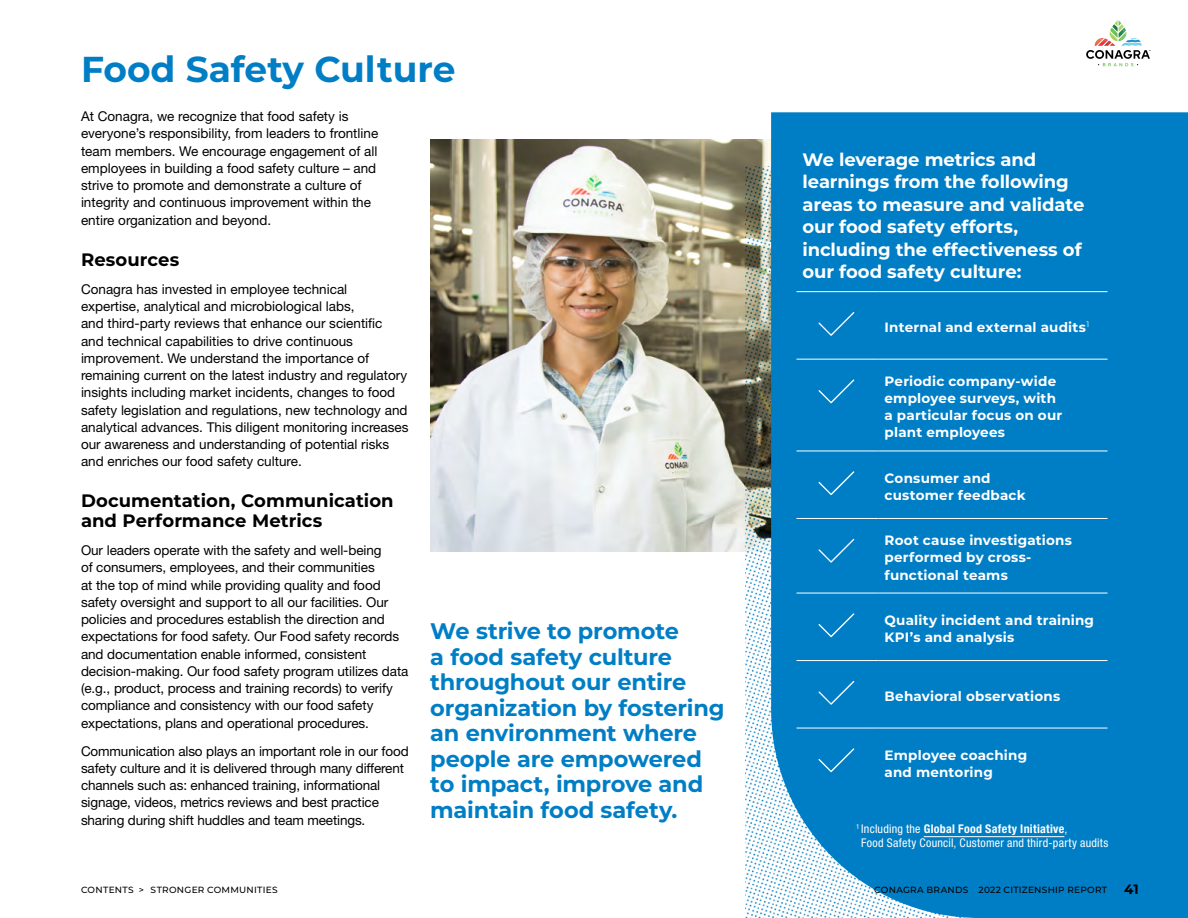
<style>
.page{position:relative;width:1188px;height:918px;background:#fff}
.page>*{position:absolute;margin:0;border:0;box-sizing:border-box;transform-origin:0 0}
.H3{font:700 36px "Montserrat";color:#007ec5}
.t1{font:700 22.5px/25.5px "Montserrat";letter-spacing:-.01em;color:#007ec5}
.Highlight_copy{font:700 18px/22.5px "Montserrat";letter-spacing:-.005em;color:#fff}
.H4{font:700 18px/19.5px "Montserrat";color:#000}
.Body_Copy{font:13.5px/17.2px "Helvetica Neue LT Pro";letter-spacing:-.005em;color:#000}
.t2{font:700 13.5px/17.2px "Montserrat";letter-spacing:.015em;color:#fff}
.t3{font:700 13.5px "Montserrat";color:#000}
.t4{font:condensed 12px/13.5px "Helvetica Neue LT Pro";letter-spacing:.02em;color:#fff}
.t5{font:500 9px "Montserrat";letter-spacing:.03em;color:#000}
.s1{font-weight:700}
</style>
<div class="page">
<img style="left:430px;top:140px;width:341px;height:412px">
<img style="left:745px;top:166px;width:26px;height:752px">
<div style="left:771px;top:112px;width:417px;height:806px;background:#007ec5"></div>
<hr style="left:796px;top:291px;width:83px;height:1px;background:#fff">
<hr style="left:879px;top:291px;width:229px;height:1px;background:#fff">
<hr style="left:796px;top:359px;width:83px;height:1px;background:#fff">
<hr style="left:879px;top:359px;width:229px;height:1px;background:#fff">
<hr style="left:796px;top:451px;width:83px;height:1px;background:#fff">
<hr style="left:879px;top:451px;width:229px;height:1px;background:#fff">
<hr style="left:796px;top:518px;width:83px;height:1px;background:#fff">
<hr style="left:879px;top:518px;width:229px;height:1px;background:#fff">
<hr style="left:796px;top:593px;width:83px;height:1px;background:#fff">
<hr style="left:879px;top:593px;width:229px;height:1px;background:#fff">
<hr style="left:796px;top:660px;width:83px;height:1px;background:#fff">
<hr style="left:879px;top:660px;width:229px;height:1px;background:#fff">
<hr style="left:796px;top:728px;width:83px;height:1px;background:#fff">
<hr style="left:879px;top:728px;width:229px;height:1px;background:#fff">
<svg style="left:818px;top:312px;width:36px;height:24px"></svg>
<svg style="left:818px;top:379px;width:36px;height:24px"></svg>
<svg style="left:818px;top:471px;width:36px;height:24px"></svg>
<svg style="left:818px;top:539px;width:36px;height:24px"></svg>
<svg style="left:818px;top:613px;width:36px;height:24px"></svg>
<svg style="left:818px;top:681px;width:36px;height:24px"></svg>
<svg style="left:818px;top:748px;width:36px;height:24px"></svg>
<hr style="left:924px;top:836px;width:140px;height:1px;background:#fff">
<svg style="left:1086px;top:20px;width:65px;height:46px"></svg>
<p class="H3" style="left:81px;top:44px;width:376px">Food Safety Culture</p>
<p class="Body_Copy" style="left:81px;top:107px;width:299px">At Conagra, we recognize that food safety is everyone’s responsibility, from leaders to frontline team members. We encourage engagement of all employees in building a food safety culture – and strive to promote and demonstrate a culture of integrity and continuous improvement within the entire organization and beyond.</p>
<p class="H4" style="left:81px;top:249px;width:100px">Resources</p>
<p class="Body_Copy" style="left:81px;top:280px;width:329px">Conagra has invested in employee technical expertise, analytical and microbiological labs,<br>and third-party reviews that enhance our scientific and technical capabilities to drive continuous improvement. We understand the importance of remaining current on the latest industry and regulatory insights including market incidents, changes to food safety legislation and regulations, new technology and analytical advances. This diligent monitoring increases our awareness and understanding of potential risks and enriches our food safety culture.</p>
<p class="H4" style="left:81px;top:490px;width:314px">Documentation, Communication and Performance Metrics</p>
<p class="Body_Copy" style="left:81px;top:541px;width:329px">Our leaders operate with the safety and well-being<br>of consumers, employees, and their communities<br>at the top of mind while providing quality and food safety oversight and support to all our facilities. Our policies and procedures establish the direction and expectations for food safety. Our Food safety records and documentation enable informed, consistent decision-making. Our food safety program utilizes data (e.g., product, process and training records) to verify compliance and consistency with our food safety expectations, plans and operational procedures.</p>
<p class="Body_Copy" style="left:81px;top:742px;width:329px">Communication also plays an important role in our food safety culture and it is delivered through many different channels such as: enhanced training, informational signage, videos, metrics reviews and best practice sharing during shift huddles and team meetings.</p>
<p class="t1" style="left:430px;top:618px;width:296px">We strive to promote<br>a food safety culture throughout our entire organization by fostering an environment where people are empowered to impact, improve and maintain food safety.</p>
<p class="Highlight_copy" style="left:802px;top:147px;width:283px">We leverage metrics and learnings from the following areas to measure and validate our food safety efforts, including the effectiveness of our food safety culture:</p>
<p class="t2" style="left:885px;top:318px;width:206px">Internal and external audits<sup>1</sup></p>
<p class="t2" style="left:885px;top:372px;width:179px">Periodic company-wide employee surveys, with a particular focus on our plant employees</p>
<p class="t2" style="left:885px;top:469px;width:143px">Consumer and customer feedback</p>
<p class="t2" style="left:885px;top:531px;width:189px">Root cause investigations performed by cross&shy;functional teams</p>
<p class="t2" style="left:885px;top:611px;width:211px">Quality incident and training<br>KPI’s and analysis</p>
<p class="t2" style="left:885px;top:687px;width:177px">Behavioral observations</p>
<p class="t2" style="left:885px;top:746px;width:144px">Employee coaching and mentoring</p>
<p class="t4" style="left:861px;top:822px;width:249px;text-indent:-5px"><sup>1</sup> Including the <span class="s1">Global Food Safety Initiative</span>,<br>Food Safety Council, Customer and third-party audits</p>
<p class="t5" style="left:81px;top:883px;width:198px">CONTENTS &gt; STRONGER COMMUNITIES</p>
<p class="t5" style="left:874px;top:883px;width:234px">CONAGRA BRANDS 2022 CITIZENSHIP REPORT</p>
<p class="t3" style="left:1124px;top:879px;width:16px">41</p>
</div>
